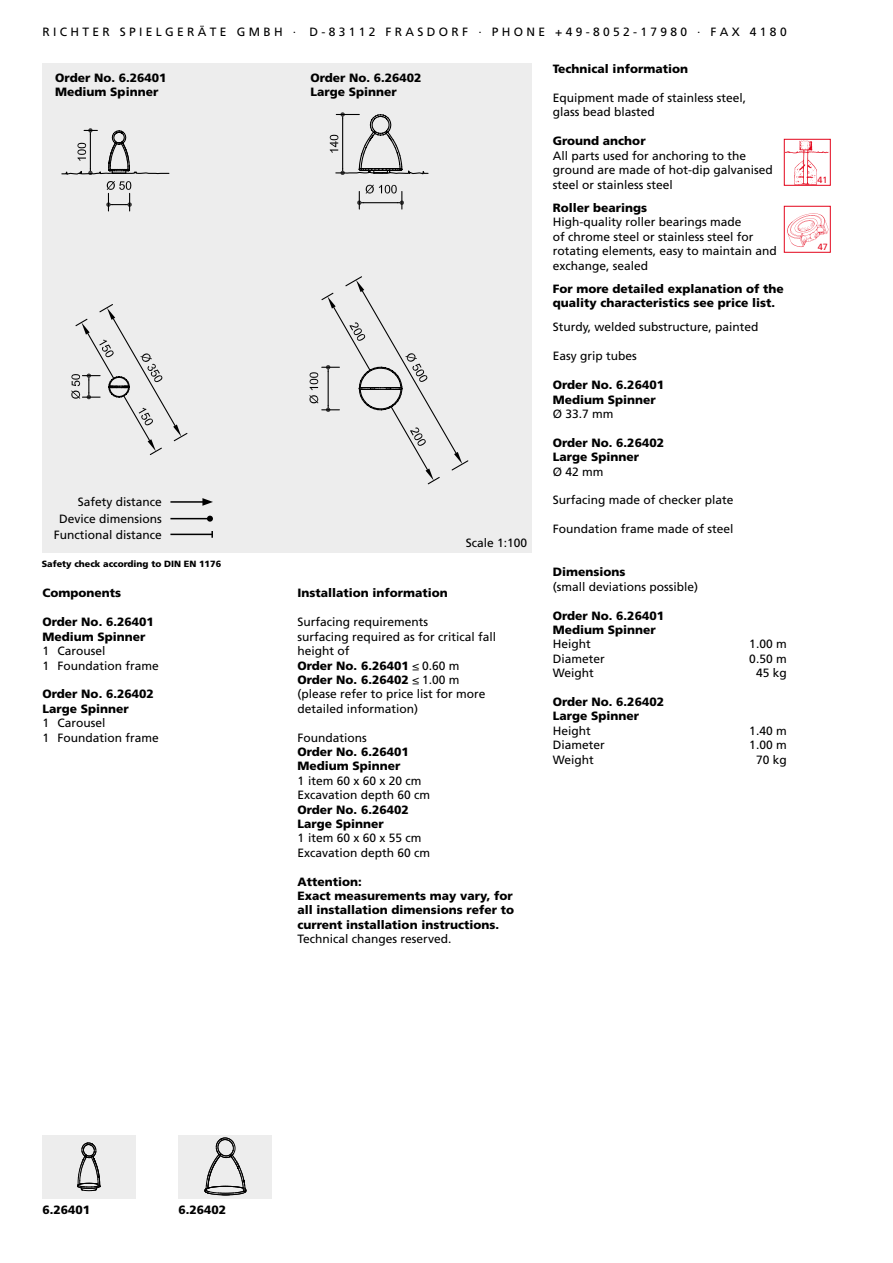
<style>
.page{position:relative;width:893px;height:1263px;background:#fff}
.page>*{position:absolute;margin:0;border:0;box-sizing:border-box;transform-origin:0 0}
.t1{font:12px/14.4px "Frutiger LT Std";color:#000}
.t2{font:900 12px/14.4px "Frutiger LT Std";color:#000}
.t3{font:900 9px "Frutiger LT Std";color:#000}
.t4{font:9px "Frutiger LT Std";color:#e3051b}
.s1{font-weight:900}
</style>
<div class="page">
<div style="left:784px;top:206px;width:47px;height:47px;border:1px solid #e3051b"></div>
<img style="left:787px;top:213px;width:42px;height:35px">
<div style="left:784px;top:139px;width:47px;height:47px;border:1px solid #e3051b"></div>
<img style="left:785px;top:140px;width:44px;height:45px">
<div style="left:43px;top:64px;width:488px;height:489px;background:#ededed"></div>
<div style="left:43px;top:1135px;width:93px;height:64px;background:#ededed"></div>
<svg style="left:77px;top:1143px;width:24px;height:48px"></svg>
<hr style="left:170px;top:501px;width:35px;height:2px;background:#000">
<svg style="left:202px;top:498px;width:11px;height:8px"></svg>
<hr style="left:170px;top:518px;width:40px;height:1px;background:#000">
<svg style="left:207px;top:516px;width:6px;height:6px"></svg>
<hr style="left:170px;top:534px;width:42px;height:1px;background:#000">
<svg style="left:211px;top:531px;width:2px;height:7px"></svg>
<div style="left:179px;top:1135px;width:93px;height:64px;background:#ededed"></div>
<svg style="left:204px;top:1137px;width:43px;height:59px"></svg>
<svg style="left:71px;top:304px;width:117px;height:151px"></svg>
<svg style="left:61px;top:128px;width:109px;height:83px"></svg>
<svg style="left:309px;top:112px;width:160px;height:372px"></svg>
<p class="t1" style="left:43px;top:25px;width:746px">R I C H T E R S P I E L G E R Ä T E G M B H · D - 8 3 1 1 2 F R A S D O R F · P H O N E + 4 9 - 8 0 5 2 - 1 7 9 8 0 · F A X 4 1 8 0</p>
<p class="t2" style="left:55px;top:70px;width:113px">Order No. 6.26401<br>Medium Spinner</p>
<p class="t1" style="left:54px;top:494px;width:110px;line-height:16.2px;text-align:right">Safety distance<br>Device dimensions<br>Functional distance</p>
<p class="t3" style="left:42px;top:558px;width:181px">Safety check according to DIN EN 1176</p>
<p class="t2" style="left:43px;top:586px;width:80px">Components</p>
<p class="t2" style="left:43px;top:615px;width:113px">Order No. 6.26401<br>Medium Spinner</p>
<p class="t1" style="left:43px;top:644px;width:118px">1 Carousel<br>1 Foundation frame</p>
<p class="t2" style="left:43px;top:687px;width:113px">Order No. 6.26402<br>Large Spinner</p>
<p class="t1" style="left:43px;top:716px;width:118px">1 Carousel<br>1 Foundation frame</p>
<p class="t2" style="left:310px;top:70px;width:113px">Order No. 6.26402<br>Large Spinner</p>
<p class="t1" style="left:466px;top:535px;width:63px">Scale 1:100</p>
<p class="t2" style="left:297px;top:586px;width:152px">Installation information</p>
<p class="t1" style="left:297px;top:615px;width:200px">Surfacing requirements<br>surfacing required as for critical fall height of<br><span class="s1">Order No. 6.26401</span> ≤ 0.60 m<br><span class="s1">Order No. 6.26402</span> ≤ 1.00 m (please refer to price list for more detailed information)</p>
<p class="t1" style="left:297px;top:730px;width:71px">Foundations</p>
<p class="t2" style="left:297px;top:744px;width:113px">Order No. 6.26401<br>Medium Spinner</p>
<p class="t1" style="left:297px;top:773px;width:134px">1 item 60 x 60 x 20 cm<br>Excavation depth 60 cm</p>
<p class="t2" style="left:297px;top:802px;width:113px">Order No. 6.26402<br>Large Spinner</p>
<p class="t1" style="left:297px;top:831px;width:134px">1 item 60 x 60 x 55 cm<br>Excavation depth 60 cm</p>
<p class="t2" style="left:297px;top:874px;width:218px">Attention:<br>Exact measurements may vary, for all installation dimensions refer to current installation instructions.</p>
<p class="t1" style="left:297px;top:932px;width:155px">Technical changes reserved.</p>
<p class="t2" style="left:553px;top:61px;width:137px">Technical information</p>
<p class="t1" style="left:553px;top:90px;width:195px">Equipment made of stainless steel, glass bead blasted</p>
<p class="t2" style="left:553px;top:134px;width:94px">Ground anchor</p>
<p class="t1" style="left:553px;top:148px;width:222px">All parts used for anchoring to the ground are made of hot-dip galvanised steel or stainless steel</p>
<p class="t2" style="left:553px;top:201px;width:96px">Roller bearings</p>
<p class="t1" style="left:553px;top:215px;width:226px">High-quality roller bearings made<br>of chrome steel or stainless steel for rotating elements, easy to maintain and exchange, sealed</p>
<p class="t2" style="left:553px;top:282px;width:232px">For more detailed explanation of the quality characteristics see price list.</p>
<p class="t1" style="left:553px;top:320px;width:207px">Sturdy, welded substructure, painted</p>
<p class="t1" style="left:553px;top:349px;width:86px">Easy grip tubes</p>
<p class="t2" style="left:553px;top:378px;width:113px">Order No. 6.26401<br>Medium Spinner</p>
<p class="t1" style="left:553px;top:407px;width:62px">Ø 33.7 mm</p>
<p class="t2" style="left:553px;top:435px;width:113px">Order No. 6.26402<br>Large Spinner</p>
<p class="t1" style="left:553px;top:464px;width:52px">Ø 42 mm</p>
<p class="t1" style="left:553px;top:493px;width:182px">Surfacing made of checker plate</p>
<p class="t1" style="left:553px;top:522px;width:182px">Foundation frame made of steel</p>
<p class="t2" style="left:553px;top:565px;width:74px">Dimensions</p>
<p class="t1" style="left:553px;top:579px;width:147px">(small deviations possible)</p>
<p class="t2" style="left:553px;top:608px;width:113px">Order No. 6.26401<br>Medium Spinner</p>
<p class="t1" style="left:553px;top:637px;width:40px">Height</p>
<p class="t1" style="left:749px;top:637px;width:39px">1.00 m</p>
<p class="t1" style="left:553px;top:651px;width:54px">Diameter</p>
<p class="t1" style="left:749px;top:651px;width:39px">0.50 m</p>
<p class="t1" style="left:553px;top:666px;width:42px">Weight</p>
<p class="t1" style="left:756px;top:666px;width:32px">45 kg</p>
<p class="t2" style="left:553px;top:694px;width:113px">Order No. 6.26402<br>Large Spinner</p>
<p class="t1" style="left:553px;top:723px;width:40px">Height</p>
<p class="t1" style="left:749px;top:723px;width:39px">1.40 m</p>
<p class="t1" style="left:553px;top:738px;width:54px">Diameter</p>
<p class="t1" style="left:749px;top:738px;width:39px">1.00 m</p>
<p class="t1" style="left:553px;top:752px;width:42px">Weight</p>
<p class="t1" style="left:756px;top:752px;width:32px">70 kg</p>
<p class="t4" style="left:817px;top:174px;width:12px">41</p>
<p class="t4" style="left:818px;top:241px;width:12px">47</p>
<p class="t2" style="left:43px;top:1203px;width:49px">6.26401</p>
<p class="t2" style="left:179px;top:1203px;width:49px">6.26402</p>
</div>
